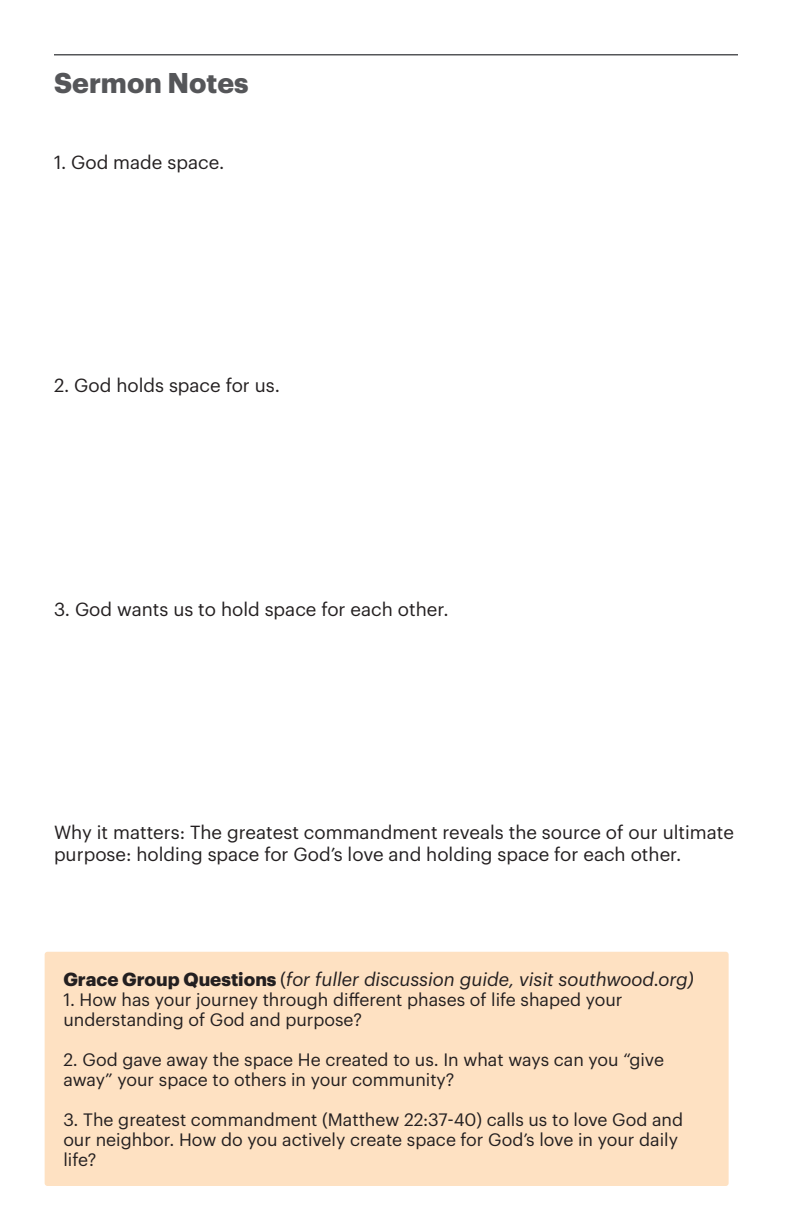
<style>
.page{position:relative;width:792px;height:1224px;background:#fff}
.page>*{position:absolute;margin:0;border:0;box-sizing:border-box;transform-origin:0 0}
.t1{font:700 28px "Graphik";color:#555659}
.t2{font:18.6px/22.4px "Graphik";color:#231f20}
.t3{font:italic 18.6px "Graphik";color:#231f20}
.t4{font:17.6px/20px "Graphik";color:#231f20}
.s1{font-weight:700;font-style:normal}
.s2{font-style:normal}
</style>
<div class="page">
<div style="left:45px;top:952px;width:684px;height:234px;background:#fee1c2;border-radius:3px"></div>
<hr style="left:54px;top:54px;width:684px;height:2px;background:#555659">
<p class="t1" style="left:54px;top:61px;width:196px">Sermon Notes</p>
<p class="t2" style="left:54px;top:150px;width:172px">1. God made space.</p>
<p class="t2" style="left:54px;top:373px;width:228px">2. God holds space for us.</p>
<p class="t2" style="left:54px;top:596px;width:396px">3. God wants us to hold space for each other.</p>
<p class="t2" style="left:54px;top:819px;width:682px">Why it matters: The greatest commandment reveals the source of our ultimate purpose: holding space for God’s love and holding space for each other.</p>
<p class="t3" style="left:63px;top:966px;width:632px"><span class="s1">Grace Group Questions</span> <span class="s2">(</span>for fuller discussion guide, visit southwood.org)</p>
<p class="t4" style="left:63px;top:988px;width:561px">1. How has your journey through different phases of life shaped your understanding of God and purpose?</p>
<p class="t4" style="left:63px;top:1048px;width:602px">2. God gave away the space He created to us. In what ways can you “give away” your space to others in your community?</p>
<p class="t4" style="left:63px;top:1108px;width:621px">3. The greatest commandment (Matthew 22:37-40) calls us to love God and our neighbor. How do you actively create space for God’s love in your daily life?</p>
</div>
